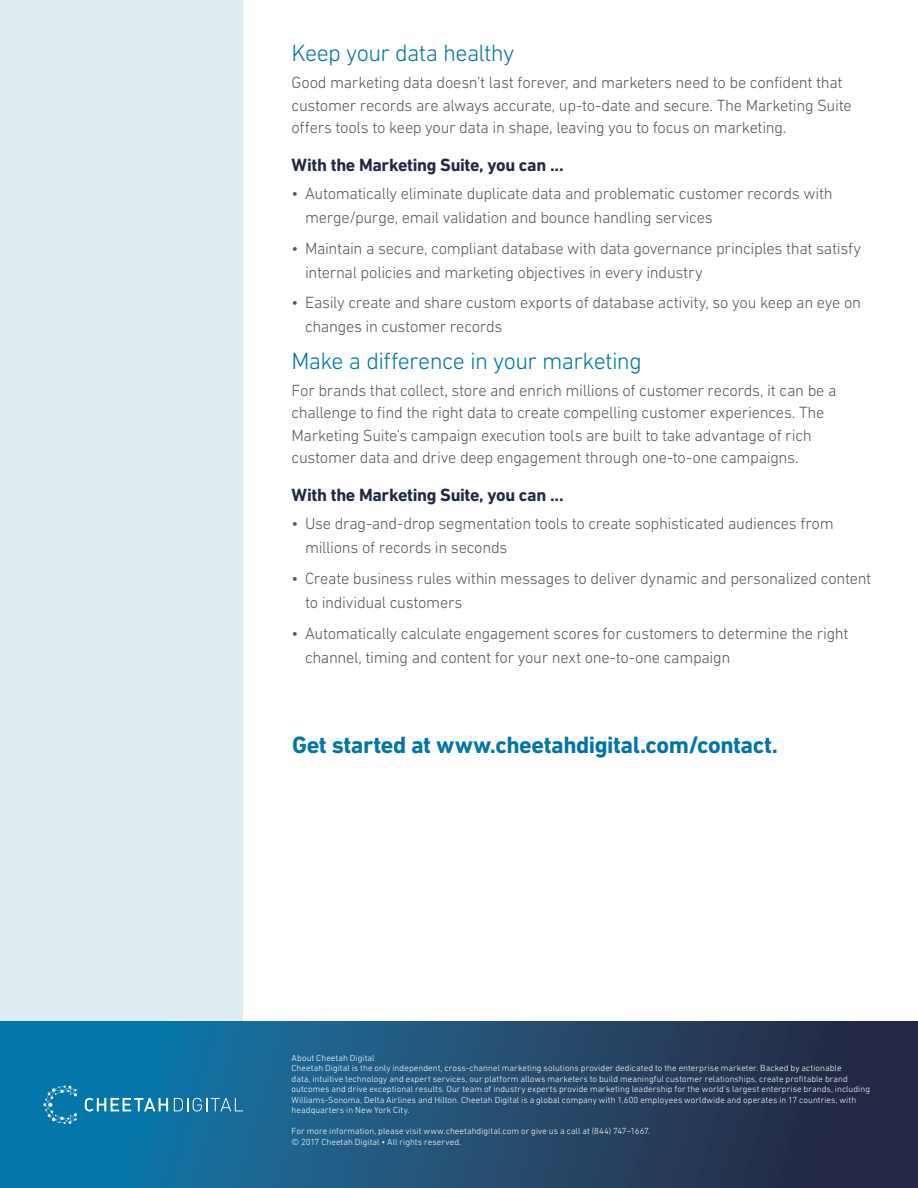
<style>
.page{position:relative;width:918px;height:1188px;background:#fff}
.page>*{position:absolute;margin:0;border:0;box-sizing:border-box;transform-origin:0 0}
.Start_of_section_tex{font:300 24px "DIN Next W1 G";letter-spacing:-.025em;color:#0075a8}
.Call-to-action{font:700 24px "DIN Next W1 G";letter-spacing:-.02em;color:#0075a8}
.Bold_Navy_12_14{font:700 18px "DIN Next W1 G";letter-spacing:-.02em;color:#212844}
.Body_Copy_11{font:300 16.5px/24px "DIN Next W1 G";letter-spacing:-.02em;color:#535859}
.Boiler{font:300 9px/10.5px "DIN Next W1 G";letter-spacing:.005em;color:#fff}
</style>
<div class="page">
<div style="left:0;top:0;width:243px;height:1188px;background:#dfecf2"></div>
<div style="left:0;top:1022px;width:918px;height:166px;background:linear-gradient(to right,#0c80b6,#2e243b)"></div>
<svg style="left:85px;top:1098px;width:83px;height:14px"></svg>
<svg style="left:174px;top:1098px;width:69px;height:14px"></svg>
<svg style="left:43px;top:1086px;width:34px;height:38px"></svg>
<p class="Start_of_section_tex" style="left:292px;top:39px;width:224px">Keep your data healthy</p>
<p class="Body_Copy_11" style="left:292px;top:71px;width:562px;line-height:22.5px">Good marketing data doesn’t last forever, and marketers need to be confident that customer records are always accurate, up-to-date and secure. The Marketing Suite offers tools to keep your data in shape, leaving you to focus on marketing.</p>
<p class="Bold_Navy_12_14" style="left:292px;top:154px;width:274px">With the Marketing Suite, you can ...</p>
<p class="Body_Copy_11" style="left:305px;top:181px;width:529px;text-indent:-14px">• Automatically eliminate duplicate data and problematic customer records with merge/purge, email validation and bounce handling services</p>
<p class="Body_Copy_11" style="left:305px;top:236px;width:558px;text-indent:-14px">• Maintain a secure, compliant database with data governance principles that satisfy internal policies and marketing objectives in every industry</p>
<p class="Body_Copy_11" style="left:305px;top:291px;width:557px;text-indent:-14px">• Easily create and share custom exports of database activity, so you keep an eye on changes in customer records</p>
<p class="Start_of_section_tex" style="left:292px;top:347px;width:352px">Make a difference in your marketing</p>
<p class="Body_Copy_11" style="left:292px;top:379px;width:547px;line-height:22.5px">For brands that collect, store and enrich millions of customer records, it can be a challenge to find the right data to create compelling customer experiences. The Marketing Suite’s campaign execution tools are built to take advantage of rich customer data and drive deep engagement through one-to-one campaigns.</p>
<p class="Bold_Navy_12_14" style="left:292px;top:484px;width:274px">With the Marketing Suite, you can ...</p>
<p class="Body_Copy_11" style="left:305px;top:511px;width:530px;text-indent:-14px">• Use drag-and-drop segmentation tools to create sophisticated audiences from millions of records in seconds</p>
<p class="Body_Copy_11" style="left:305px;top:566px;width:568px;text-indent:-14px">• Create business rules within messages to deliver dynamic and personalized content to individual customers</p>
<p class="Body_Copy_11" style="left:305px;top:621px;width:545px;text-indent:-14px">• Automatically calculate engagement scores for customers to determine the right channel, timing and content for your next one-to-one campaign</p>
<p class="Call-to-action" style="left:292px;top:731px;width:488px">Get started at www.cheetahdigital.com/contact.</p>
<p class="Boiler" style="left:292px;top:1052px;width:580px">About Cheetah Digital<br>Cheetah Digital is the only independent, cross-channel marketing solutions provider dedicated to the enterprise marketer. Backed by actionable<br>data, intuitive technology and expert services, our platform allows marketers to build meaningful customer relationships, create profitable brand outcomes and drive exceptional results. Our team of industry experts provide marketing leadership for the world’s largest enterprise brands, including Williams-Sonoma, Delta Airlines and Hilton. Cheetah Digital is a global company with 1,600 employees worldwide and operates in 17 countries, with headquarters in New York City.</p>
<p class="Boiler" style="left:292px;top:1126px;width:360px">For more information, please visit www.cheetahdigital.com or give us a call at (844) 747–1667.</p>
<p class="Boiler" style="left:292px;top:1136px;width:171px">© 2017 Cheetah Digital • All rights reserved.</p>
</div>
